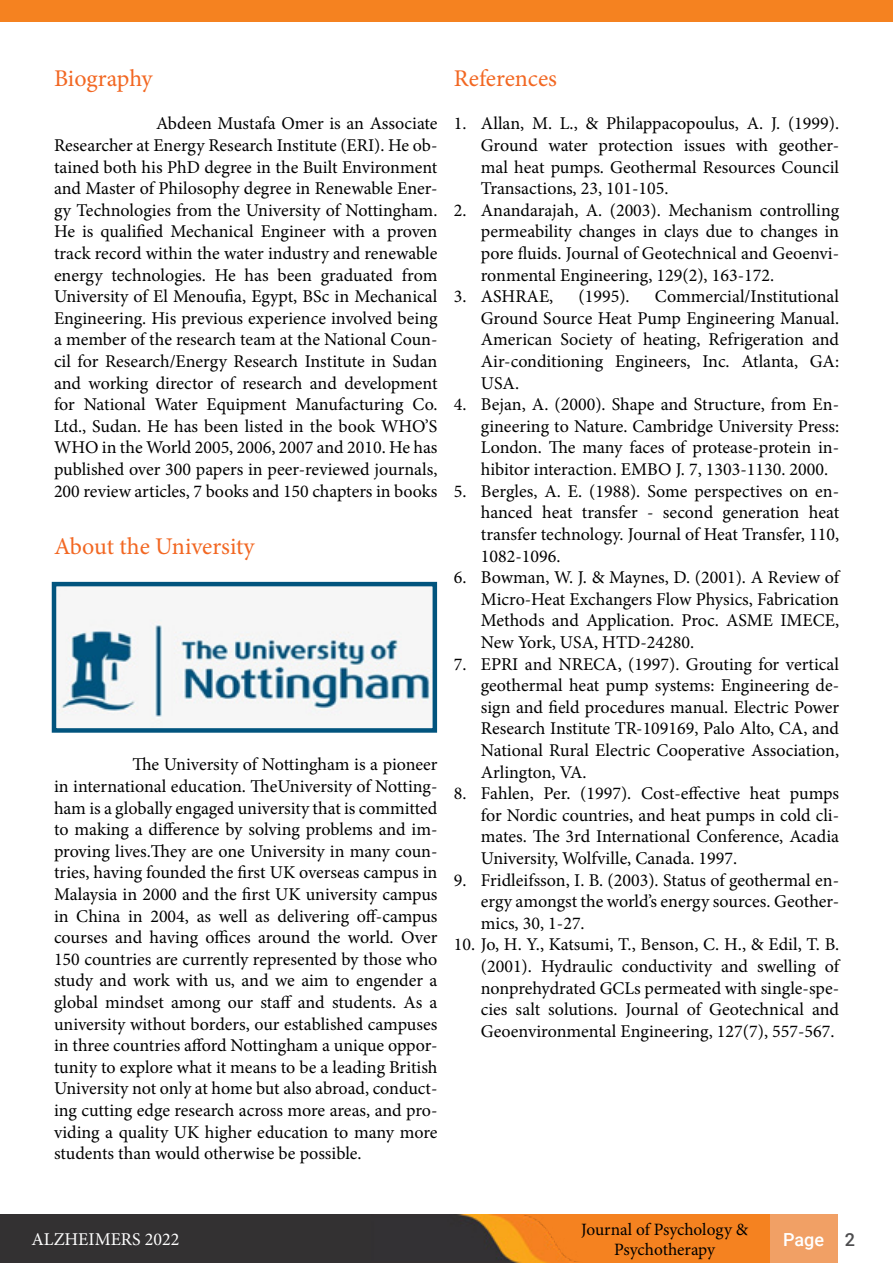
<style>
.page{position:relative;width:893px;height:1263px;background:#fff}
.page>*{position:absolute;margin:0;border:0;box-sizing:border-box;transform-origin:0 0}
.t1{font:24px "Minion Pro";color:#f26722}
.t2{font:18px/21.6px "Minion Pro";color:#000;text-align:justify}
.t3{font:18px "Minion Pro";color:#fff}
.t4{font:500 18px "Roboto";color:#fff}
.t5{font:17.25px/20.7px "Minion Pro";letter-spacing:-.005em;color:#000;text-align:center}
.s1{color:#4d4d4f}
</style>
<div class="page">
<img style="left:371px;top:1215px;width:467px;height:48px">
<div style="left:0;top:1215px;width:371px;height:48px;background:#333132"></div>
<div style="left:0;top:0;width:893px;height:22px;background:#f58220"></div>
<img style="left:57px;top:619px;width:375px;height:109px">
<div style="left:52px;top:582px;width:385px;height:151px;border:4px solid #01547e"></div>
<h1 class="t1" style="left:54px;top:62px;width:100px">Biography</h1>
<p class="t2" style="left:54px;top:113px;width:385px;text-indent:102px">Abdeen Mustafa Omer is an Associate Researcher at Energy Research Institute (ERI). He ob&shy;tained both his PhD degree in the Built Environment and Master of Philosophy degree in Renewable Ener&shy;gy Technologies from the University of Nottingham.<br>He is qualified Mechanical Engineer with a proven track record within the water industry and renewable energy technologies. He has been graduated from University of El Menoufia, Egypt, BSc in Mechanical Engineering. His previous experience involved being a member of the research team at the National Coun&shy;cil for Research/Energy Research Institute in Sudan and working director of research and development for National Water Equipment Manufacturing Co.<br>Ltd., Sudan. He has been listed in the book WHO’S WHO in the World 2005, 2006, 2007 and 2010. He has published over 300 papers in peer-reviewed journals, 200 review articles, 7 books and 150 chapters in books</p>
<h1 class="t1" style="left:54px;top:530px;width:202px">About the University</h1>
<p class="t2" style="left:54px;top:754px;width:385px;text-indent:78px">The University of Nottingham is a pioneer in international education. TheUniversity of Notting&shy;ham is a globally engaged university that is committed to making a difference by solving problems and im&shy;proving lives.They are one University in many coun&shy;tries, having founded the first UK overseas campus in Malaysia in 2000 and the first UK university campus in China in 2004, as well as delivering off-campus courses and having offices around the world. Over 150 countries are currently represented by those who study and work with us, and we aim to engender a global mindset among our staff and students. As a university without borders, our established campuses in three countries afford Nottingham a unique oppor&shy;tunity to explore what it means to be a leading British University not only at home but also abroad, conduct&shy;ing cutting edge research across more areas, and pro&shy;viding a quality UK higher education to many more students than would otherwise be possible.</p>
<h1 class="t1" style="left:454px;top:62px;width:105px">References</h1>
<p class="t2" style="left:481px;top:113px;width:360px;text-indent:-27px">1. Allan, M. L., &amp; Philappacopoulus, A. J. (1999).<br>Ground water protection issues with geother&shy;mal heat pumps. Geothermal Resources Council Transactions, 23, 101-105.</p>
<p class="t2" style="left:481px;top:199px;width:360px;text-indent:-27px">2. Anandarajah, A. (2003). Mechanism controlling permeability changes in clays due to changes in pore fluids. Journal of Geotechnical and Geoenvi&shy;ronmental Engineering, 129(2), 163-172.</p>
<p class="t2" style="left:454px;top:286px;width:101px">3. ASHRAE,</p>
<p class="t2" style="left:578px;top:286px;width:53px">(1995).</p>
<p class="t2" style="left:481px;top:286px;width:360px;text-indent:174px">Commercial/Institutional Ground Source Heat Pump Engineering Manual.<br>American Society of heating, Refrigeration and Air-conditioning Engineers, Inc. Atlanta, GA:<br>USA.</p>
<p class="t2" style="left:481px;top:394px;width:360px;text-indent:-27px">4. Bejan, A. (2000). Shape and Structure, from En&shy;gineering to Nature. Cambridge University Press:<br>London. The many faces of protease-protein in&shy;hibitor interaction. EMBO J. 7, 1303-1130. 2000.</p>
<p class="t2" style="left:481px;top:480px;width:360px;text-indent:-27px">5. Bergles, A. E. (1988). Some perspectives on en&shy;hanced heat transfer - second generation heat transfer technology. Journal of Heat Transfer, 110, 1082-1096.</p>
<p class="t2" style="left:481px;top:567px;width:360px;text-indent:-27px">6. Bowman, W. J. &amp; Maynes, D. (2001). A Review of Micro-Heat Exchangers Flow Physics, Fabrication Methods and Application. Proc. ASME IMECE, New York, USA, HTD-24280.</p>
<p class="t2" style="left:481px;top:653px;width:360px;text-indent:-27px">7. EPRI and NRECA, (1997). Grouting for vertical geothermal heat pump systems: Engineering de&shy;sign and field procedures manual. Electric Power Research Institute TR-109169, Palo Alto, CA, and National Rural Electric Cooperative Association, Arlington, VA.</p>
<p class="t2" style="left:481px;top:783px;width:360px;text-indent:-27px">8. Fahlen, Per. (1997). Cost-effective heat pumps for Nordic countries, and heat pumps in cold cli&shy;mates. The 3rd International Conference, Acadia University, Wolfville, Canada. 1997.</p>
<p class="t2" style="left:481px;top:869px;width:360px;text-indent:-27px">9. Fridleifsson, I. B. (2003). Status of geothermal en&shy;ergy amongst the world’s energy sources. Geother&shy;mics, 30, 1-27.</p>
<p class="t2" style="left:481px;top:934px;width:360px;text-indent:-27px">10. Jo, H. Y., Katsumi, T., Benson, C. H., &amp; Edil, T. B. (2001). Hydraulic conductivity and swelling of nonprehydrated GCLs permeated with single-spe&shy;cies salt solutions. Journal of Geotechnical and Geoenvironmental Engineering, 127(7), 557-567.</p>
<p class="t3" style="left:32px;top:1227px;width:149px">ALZHEIMERS 2022</p>
<p class="t5" style="left:581px;top:1219px;width:169px">Journal of Psychology &amp;<br>Psychotherapy</p>
<p class="t4" style="left:783px;top:1227px;width:74px">Page <span class="s1">2</span></p>
</div>
